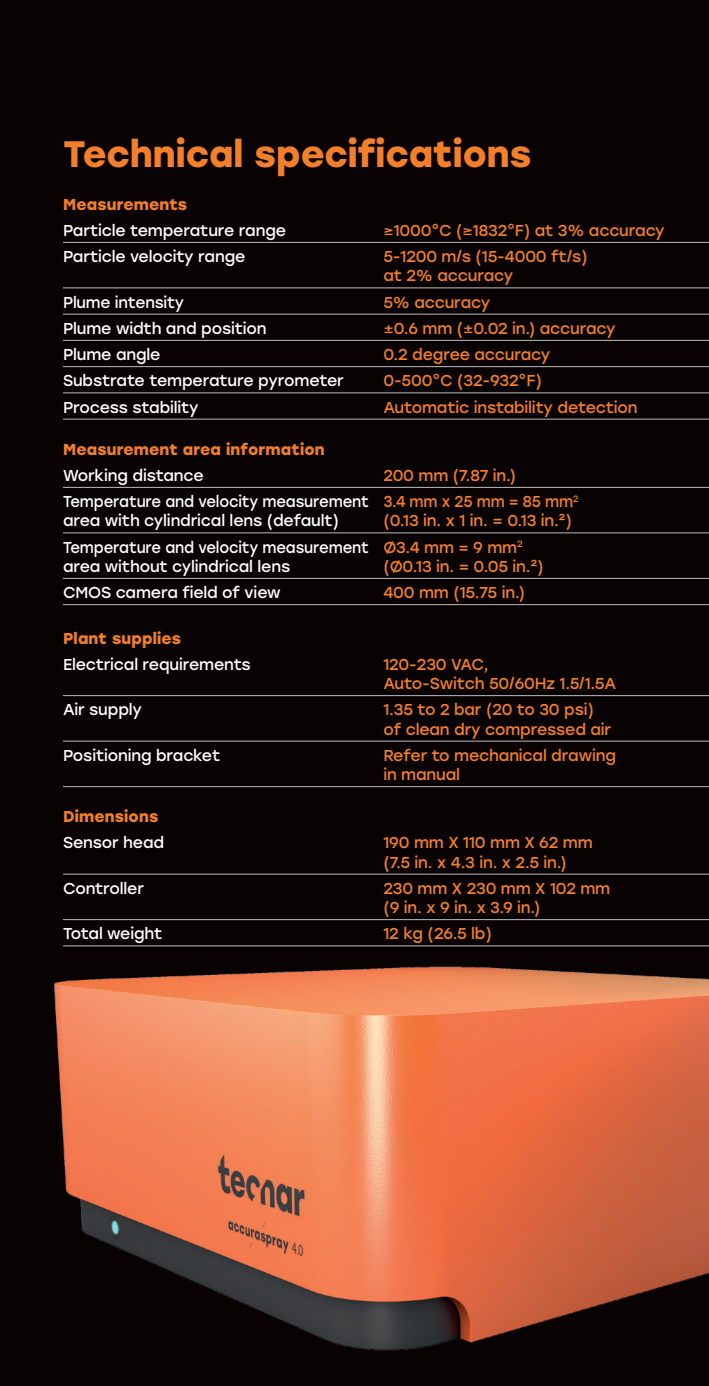
<style>
.page{position:relative;width:709px;height:1386px;background:#080302}
.page>*{position:absolute;margin:0;border:0;box-sizing:border-box;transform-origin:0 0}
.t1{font:700 36.75px "Stolzl";color:#f47f2a}
.t2{font:15.75px/19.2px "Stolzl";letter-spacing:-.01em;color:#f47f2a}
.t3{font:15.75px "Stolzl";letter-spacing:-.01em;color:#fff}
.t4{font:15.75px/26.2px "Stolzl";letter-spacing:-.01em;color:#fff;scale:.94 1}
.t5{font:700 15.75px "Stolzl";letter-spacing:.01em;color:#f47f2a}
.s1{color:#f47f2a}
.s2{color:#fff}
</style>
<div class="page">
<hr style="left:63px;top:242px;width:646px;height:1px;background:#bcbdc0">
<hr style="left:63px;top:287px;width:646px;height:1px;background:#bcbdc0">
<hr style="left:63px;top:314px;width:646px;height:1px;background:#bcbdc0">
<hr style="left:63px;top:340px;width:646px;height:1px;background:#bcbdc0">
<hr style="left:63px;top:366px;width:646px;height:1px;background:#bcbdc0">
<hr style="left:63px;top:392px;width:646px;height:1px;background:#bcbdc0">
<hr style="left:63px;top:419px;width:646px;height:1px;background:#bcbdc0">
<hr style="left:63px;top:487px;width:646px;height:1px;background:#bcbdc0">
<hr style="left:63px;top:532px;width:646px;height:1px;background:#bcbdc0">
<hr style="left:63px;top:578px;width:646px;height:1px;background:#bcbdc0">
<hr style="left:63px;top:604px;width:646px;height:1px;background:#bcbdc0">
<hr style="left:63px;top:695px;width:646px;height:1px;background:#bcbdc0">
<hr style="left:63px;top:741px;width:646px;height:1px;background:#bcbdc0">
<hr style="left:63px;top:786px;width:646px;height:1px;background:#bcbdc0">
<img style="left:54px;top:873px;width:655px;height:478px">
<h1 class="t1" style="left:64px;top:127px;width:469px">Technical specifications</h1>
<p class="t5" style="left:63px;top:193px;width:125px">Measurements</p>
<p class="t3" style="left:63px;top:219px;width:225px">Particle temperature range</p>
<p class="t2" style="left:383px;top:220px;width:283px">≥1000°C (≥1832°F) at 3% accuracy</p>
<p class="t3" style="left:63px;top:245px;width:184px">Particle velocity range</p>
<p class="t2" style="left:383px;top:246px;width:206px">5-1200 m/s (15-4000 ft/s) at 2% accuracy</p>
<p class="t3" style="left:63px;top:291px;width:123px">Plume intensity</p>
<p class="t2" style="left:383px;top:292px;width:108px">5% accuracy</p>
<p class="t3" style="left:63px;top:317px;width:205px">Plume width and position</p>
<p class="t2" style="left:383px;top:318px;width:234px">±0.6 mm (±0.02 in.) accuracy</p>
<p class="t3" style="left:63px;top:343px;width:99px">Plume angle</p>
<p class="t2" style="left:383px;top:344px;width:168px">0.2 degree accuracy</p>
<p class="t3" style="left:63px;top:370px;width:282px">Substrate temperature pyrometer</p>
<p class="t2" style="left:383px;top:370px;width:160px">0-500°C (32-932°F)</p>
<p class="t3" style="left:63px;top:396px;width:137px">Process stability</p>
<p class="t2" style="left:383px;top:397px;width:256px">Automatic instability detection</p>
<p class="t5" style="left:63px;top:438px;width:263px">Measurement area information</p>
<p class="t3" style="left:63px;top:464px;width:142px">Working distance</p>
<p class="t4" style="left:63px;top:461px;width:549px;text-indent:320px"><span class="s1">200 mm (7.87 in.)<br></span>Temperature and velocity measurement <span class="s1">3.4 mm x 25 mm = 85 mm</span><sup>2</sup></p>
<p class="t3" style="left:63px;top:510px;width:277px">area with cylindrical lens (default)</p>
<p class="t2" style="left:63px;top:507px;width:510px;line-height:26.2px;text-indent:320px">(0.13 in. x 1 in. = 0.13 in.²)<br><span class="s2">Temperature and velocity measurement</span> Ø3.4 mm = 9 mm<sup>2</sup></p>
<p class="t3" style="left:63px;top:555px;width:229px">area without cylindrical lens</p>
<p class="t2" style="left:383px;top:556px;width:162px">(Ø0.13 in. = 0.05 in.²)</p>
<p class="t3" style="left:63px;top:581px;width:219px">CMOS camera field of view</p>
<p class="t2" style="left:383px;top:582px;width:143px">400 mm (15.75 in.)</p>
<p class="t5" style="left:63px;top:627px;width:120px">Plant supplies</p>
<p class="t3" style="left:63px;top:653px;width:189px">Electrical requirements</p>
<p class="t2" style="left:383px;top:654px;width:234px">120-230 VAC,<br>Auto-Switch 50/60Hz 1.5/1.5A</p>
<p class="t3" style="left:63px;top:699px;width:81px">Air supply</p>
<p class="t2" style="left:383px;top:699px;width:229px">1.35 to 2 bar (20 to 30 psi) of clean dry compressed air</p>
<p class="t3" style="left:63px;top:744px;width:159px">Positioning bracket</p>
<p class="t2" style="left:383px;top:745px;width:234px">Refer to mechanical drawing in manual</p>
<p class="t5" style="left:63px;top:805px;width:97px">Dimensions</p>
<p class="t3" style="left:63px;top:832px;width:103px">Sensor head</p>
<p class="t2" style="left:383px;top:832px;width:211px">190 mm X 110 mm X 62 mm (7.5 in. x 4.3 in. x 2.5 in.)</p>
<p class="t3" style="left:63px;top:877px;width:82px">Controller</p>
<p class="t2" style="left:383px;top:878px;width:228px">230 mm X 230 mm X 102 mm (9 in. x 9 in. x 3.9 in.)</p>
<p class="t3" style="left:63px;top:923px;width:101px">Total weight</p>
<p class="t2" style="left:383px;top:923px;width:110px">12 kg (26.5 lb)</p>
</div>
